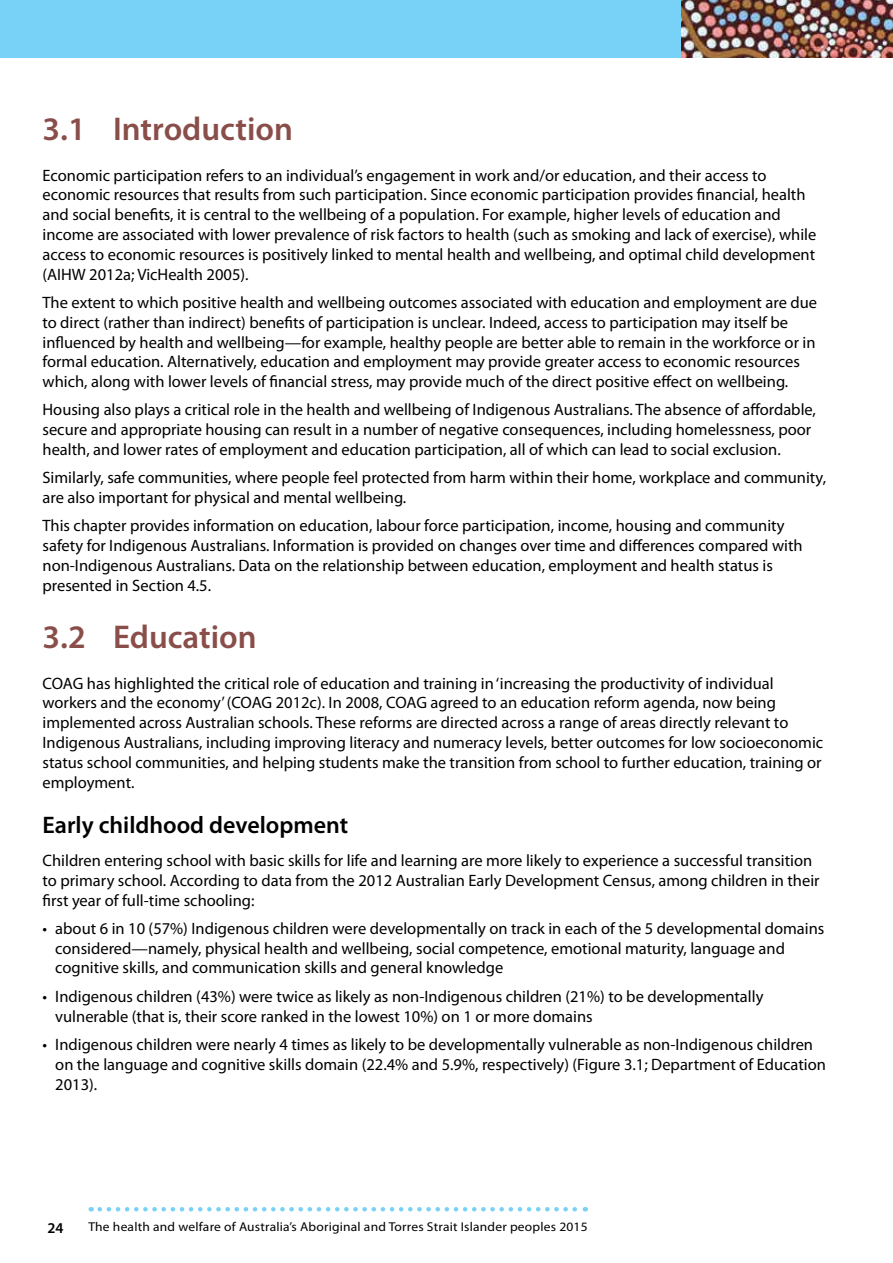
<style>
.page{position:relative;width:893px;height:1263px;background:#fff}
.page>*{position:absolute;margin:0;border:0;box-sizing:border-box;transform-origin:0 0}
.Head_1{font:600 33px "Myriad Pro";color:#8a4e4a}
.Head_2{font:600 24px "Myriad Pro";color:#000}
.Body{font:16.5px/19.8px "Myriad Pro";color:#000}
.t1{font:600 15px "Myriad Pro";color:#000}
.t2{font:12.9px "Myriad Pro";letter-spacing:.015em;color:#000;scale:1.05 1}
</style>
<div class="page">
<img style="left:680px;top:0;width:213px;height:57px">
<div style="left:0;top:0;width:680px;height:57px;background:#78d2f7"></div>
<svg style="left:100px;top:1207px;width:486px;height:4px"></svg>
<p class="Head_1" style="left:43px;top:107px;width:252px">3.1 Introduction</p>
<p class="Body" style="left:43px;top:165px;width:775px">Economic participation refers to an individual’s engagement in work and/or education, and their access to economic resources that results from such participation. Since economic participation provides financial, health and social benefits, it is central to the wellbeing of a population. For example, higher levels of education and income are associated with lower prevalence of risk factors to health (such as smoking and lack of exercise), while access to economic resources is positively linked to mental health and wellbeing, and optimal child development (AIHW 2012a; VicHealth 2005).</p>
<p class="Body" style="left:43px;top:292px;width:776px">The extent to which positive health and wellbeing outcomes associated with education and employment are due to direct (rather than indirect) benefits of participation is unclear. Indeed, access to participation may itself be influenced by health and wellbeing—for example, healthy people are better able to remain in the workforce or in formal education. Alternatively, education and employment may provide greater access to economic resources which, along with lower levels of financial stress, may provide much of the direct positive effect on wellbeing.</p>
<p class="Body" style="left:43px;top:400px;width:775px">Housing also plays a critical role in the health and wellbeing of Indigenous Australians. The absence of affordable, secure and appropriate housing can result in a number of negative consequences, including homelessness, poor health, and lower rates of employment and education participation, all of which can lead to social exclusion.</p>
<p class="Body" style="left:43px;top:468px;width:785px">Similarly, safe communities, where people feel protected from harm within their home, workplace and community, are also important for physical and mental wellbeing.</p>
<p class="Body" style="left:43px;top:516px;width:762px">This chapter provides information on education, labour force participation, income, housing and community safety for Indigenous Australians. Information is provided on changes over time and differences compared with non-Indigenous Australians. Data on the relationship between education, employment and health status is presented in Section 4.5.</p>
<p class="Head_1" style="left:43px;top:615px;width:216px">3.2 Education</p>
<p class="Body" style="left:43px;top:673px;width:782px">COAG has highlighted the critical role of education and training in ‘increasing the productivity of individual workers and the economy’ (COAG 2012c). In 2008, COAG agreed to an education reform agenda, now being implemented across Australian schools. These reforms are directed across a range of areas directly relevant to Indigenous Australians, including improving literacy and numeracy levels, better outcomes for low socioeconomic status school communities, and helping students make the transition from school to further education, training or employment.</p>
<p class="Head_2" style="left:43px;top:810px;width:307px">Early childhood development</p>
<p class="Body" style="left:43px;top:850px;width:779px">Children entering school with basic skills for life and learning are more likely to experience a successful transition to primary school. According to data from the 2012 Australian Early Development Census, among children in their first year of full-time schooling:</p>
<p class="Body" style="left:55px;top:918px;width:771px;text-indent:-13px">• about 6 in 10 (57%) Indigenous children were developmentally on track in each of the 5 developmental domains considered—namely, physical health and wellbeing, social competence, emotional maturity, language and cognitive skills, and communication skills and general knowledge</p>
<p class="Body" style="left:55px;top:986px;width:710px;text-indent:-13px">• Indigenous children (43%) were twice as likely as non-Indigenous children (21%) to be developmentally vulnerable (that is, their score ranked in the lowest 10%) on 1 or more domains</p>
<p class="Body" style="left:55px;top:1034px;width:772px;text-indent:-13px">• Indigenous children were nearly 4 times as likely to be developmentally vulnerable as non-Indigenous children on the language and cognitive skills domain (22.4% and 5.9%, respectively) (Figure 3.1; Department of Education<br>2013).</p>
<p class="t1" style="left:47px;top:1218px;width:18px">24</p>
<p class="t2" style="left:88px;top:1219px;width:477px">The health and welfare of Australia’s Aboriginal and Torres Strait Islander peoples 2015</p>
</div>
